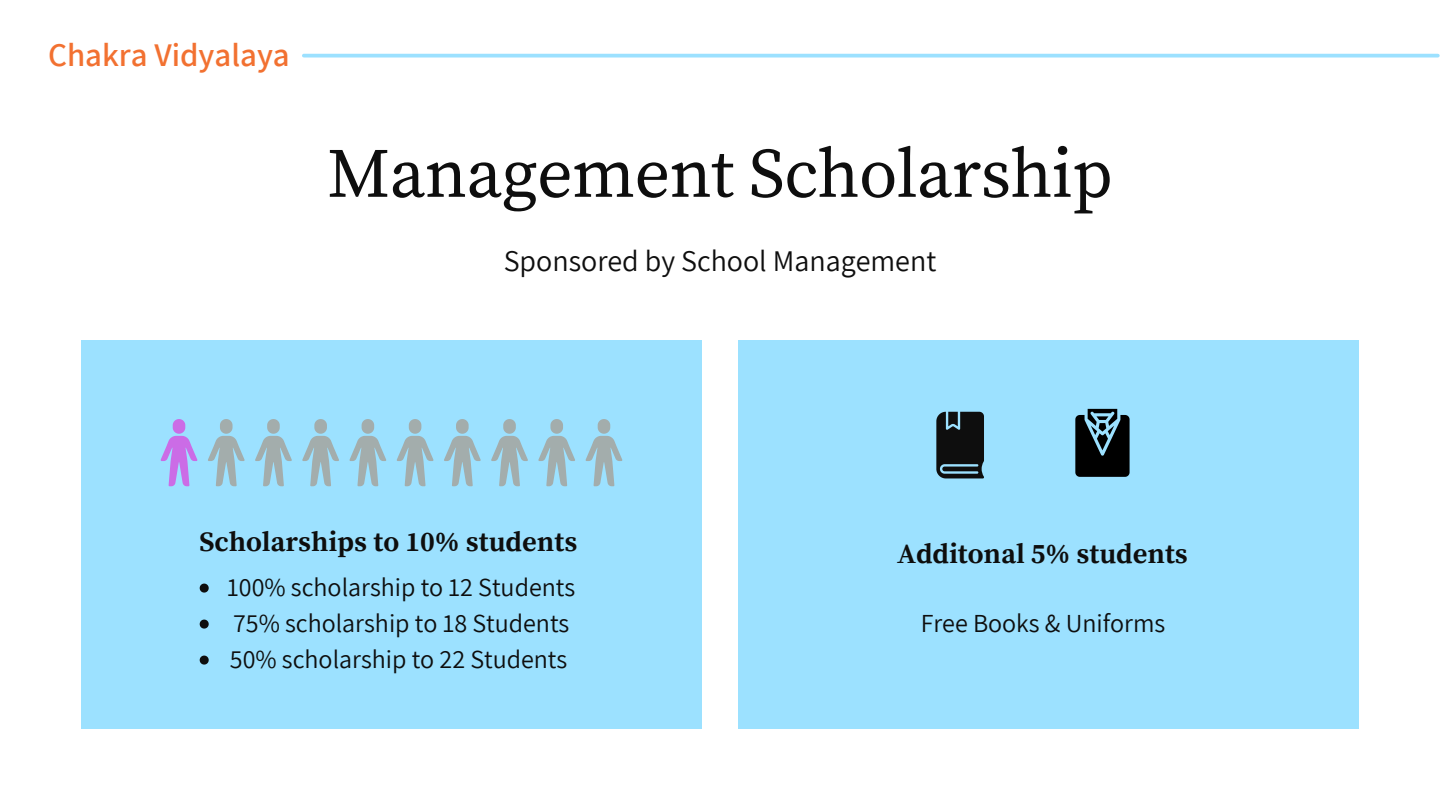
<style>
.page{position:relative;width:1440px;height:810px;background:#fff}
.page>*{position:absolute;margin:0;border:0;box-sizing:border-box;transform-origin:0 0}
.t1{font:70px "Source Serif Pro";letter-spacing:-.01em;color:#0e0e0e}
.t2{font:600 33px "Assistant";color:#f27131}
.t3{font:30px "Assistant";color:#0e0e0e}
.t4{font:700 28px "Source Serif Pro";color:#0e0e0e}
.t5{font:26px "Assistant";color:#0e0e0e}
</style>
<div class="page">
<div style="left:81px;top:340px;width:621px;height:389px;background:#9ce1ff"></div>
<svg style="left:161px;top:419px;width:36px;height:67px"></svg>
<svg style="left:208px;top:419px;width:414px;height:67px"></svg>
<div style="left:738px;top:340px;width:621px;height:389px;background:#9ce1ff"></div>
<svg style="left:936px;top:412px;width:48px;height:66px;background:#1f272a"></svg>
<svg style="left:304px;top:54px;width:1134px;height:4px;background:#a8e4ff"></svg>
<svg style="left:1075px;top:409px;width:55px;height:68px"></svg>
<svg style="left:200px;top:584px;width:9px;height:9px"></svg>
<svg style="left:200px;top:620px;width:9px;height:9px"></svg>
<svg style="left:200px;top:656px;width:9px;height:9px"></svg>
<p class="t2" style="left:48px;top:32px;width:243px">Chakra Vidyalaya</p>
<p class="t1" style="left:327px;top:133px;width:787px">Management Scholarship</p>
<p class="t3" style="left:504px;top:240px;width:434px">Sponsored by School Management</p>
<p class="t4" style="left:199px;top:525px;width:379px">Scholarships to 10% students</p>
<p class="t5" style="left:227px;top:570px;width:350px">100% scholarship to 12 Students</p>
<p class="t5" style="left:233px;top:606px;width:338px">75% scholarship to 18 Students</p>
<p class="t5" style="left:230px;top:642px;width:339px">50% scholarship to 22 Students</p>
<p class="t4" style="left:897px;top:537px;width:292px">Additonal 5% students</p>
<p class="t5" style="left:921px;top:606px;width:246px">Free Books &amp; Uniforms</p>
</div>
